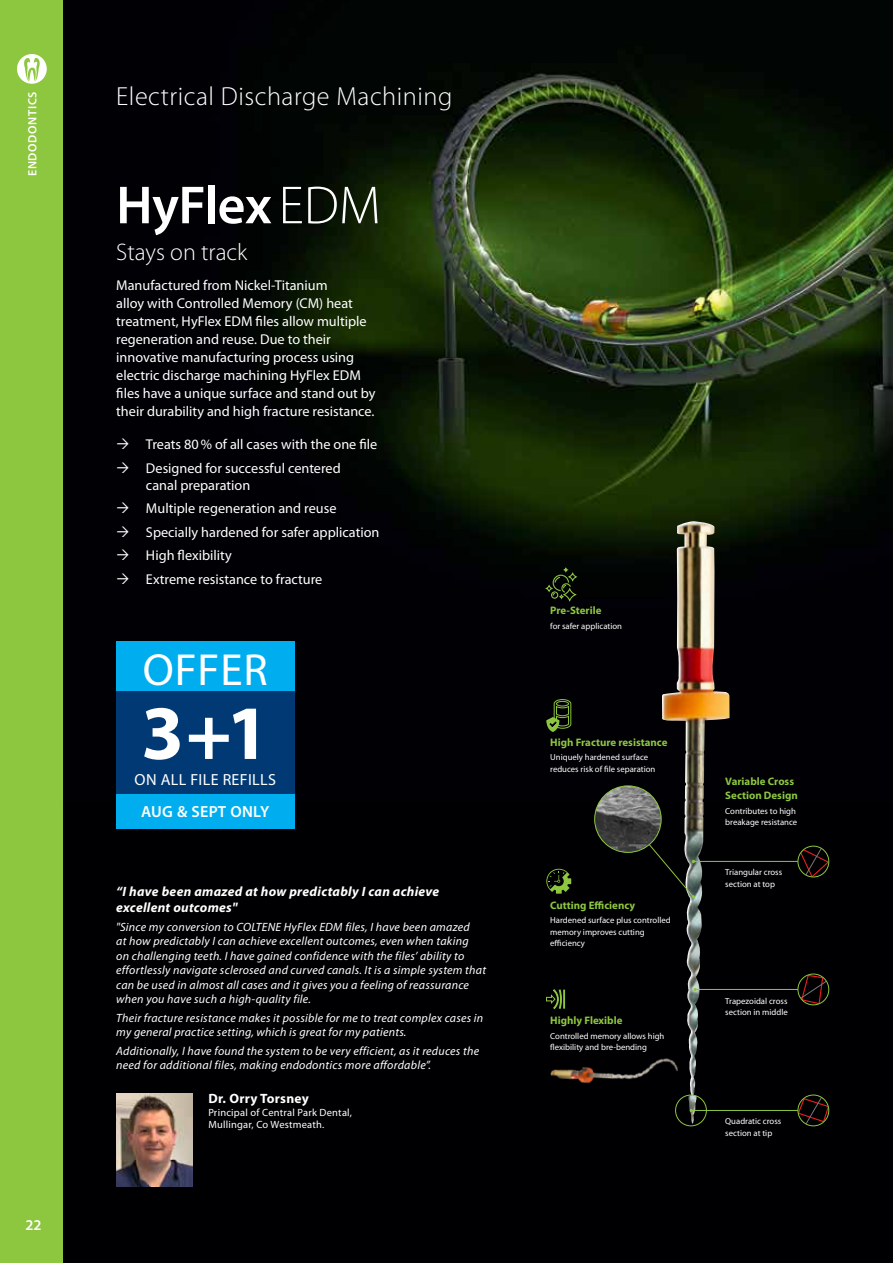
<style>
.page{position:relative;width:893px;height:1263px;background:#fff}
.page>*{position:absolute;margin:0;border:0;box-sizing:border-box;transform-origin:0 0}
.t1{font:700 77.4px "Myriad Pro";color:#fff}
.t2{font:600 54px "Myriad Pro";letter-spacing:-.01em;color:#fff}
.t3{font:45.15px "Myriad Pro";letter-spacing:.02em;color:#fff}
.t4{font:300 26.25px "Myriad Pro";letter-spacing:.02em;color:#fff}
.t5{font:300 24px "Myriad Pro";color:#fff}
.t6{font:16.05px "Myriad Pro";letter-spacing:.02em;color:#fff}
.t7{font:600 16.05px "Myriad Pro";letter-spacing:.02em;color:#fff}
.t8{font:600 15px "Myriad Pro";color:#fff}
.t9{font:14.25px/18px "Myriad Pro";color:#fff}
.t10{font:italic 700 13.5px/16.2px "Myriad Pro";letter-spacing:.02em;color:#fff}
.t11{font:700 13.5px "Myriad Pro";letter-spacing:.02em;color:#fff}
.t12{font:italic 12px/14.4px "Myriad Pro";letter-spacing:.02em;color:#fff}
.t13{font:600 12px "Myriad Pro";letter-spacing:.05em;color:#fff}
.t14{font:700 10.95px/13.6px "Myriad Pro";color:#8dc63f}
.t15{font:10.5px/12.6px "Myriad Pro";letter-spacing:.02em;color:#fff}
.t16{font:8.7px/11.4px "Myriad Pro";color:#fff}
.s1{font-weight:300}
</style>
<div class="page">
<div style="left:0;top:0;width:64px;height:1263px;background:#8dc63f"></div>
<div style="left:17px;top:54px;width:30px;height:30px;background:#fff;border-radius:50%"></div>
<svg style="left:24px;top:58px;width:16px;height:24px"></svg>
<div style="left:64px;top:0;width:829px;height:1263px;background:#000003"></div>
<img style="left:268px;top:53px;width:625px;height:748px">
<img style="left:662px;top:521px;width:69px;height:581px">
<svg style="left:799px;top:1096px;width:30px;height:30px"></svg>
<div style="left:797px;top:1094px;width:32px;height:32px;border:1px solid #8dc63f;border-radius:50%"></div>
<svg style="left:799px;top:974px;width:30px;height:31px"></svg>
<div style="left:797px;top:974px;width:32px;height:31px;border:1px solid #8dc63f;border-radius:50%"></div>
<svg style="left:799px;top:846px;width:30px;height:31px"></svg>
<div style="left:797px;top:846px;width:32px;height:31px;border:1px solid #8dc63f;border-radius:50%"></div>
<img style="left:688px;top:1096px;width:9px;height:28px">
<hr style="left:695px;top:989px;width:103px;height:1px;background:#8dc63f">
<hr style="left:691px;top:1110px;width:107px;height:1px;background:#8dc63f">
<div style="left:675px;top:1094px;width:32px;height:32px;border:1px solid #8dc63f;border-radius:50%"></div>
<hr style="left:693px;top:861px;width:105px;height:1px;background:#8dc63f">
<img style="left:550px;top:1021px;width:133px;height:97px">
<svg style="left:634px;top:818px;width:61px;height:80px"></svg>
<img style="left:595px;top:786px;width:66px;height:66px;border-radius:33px">
<div style="left:594px;top:785px;width:68px;height:68px;border:1px solid #8dc63f;border-radius:50%"></div>
<svg style="left:546px;top:989px;width:19px;height:20px"></svg>
<svg style="left:546px;top:699px;width:26px;height:33px"></svg>
<svg style="left:546px;top:868px;width:25px;height:26px"></svg>
<svg style="left:543px;top:567px;width:36px;height:37px"></svg>
<img style="left:116px;top:1093px;width:76px;height:93px">
<div style="left:116px;top:641px;width:178px;height:57px;background:#00aeef"></div>
<div style="left:116px;top:691px;width:178px;height:104px;background:#003974"></div>
<div style="left:116px;top:795px;width:178px;height:34px;background:#00aeef"></div>
<p class="t13" style="left:25px;top:176px;width:86px;rotate:-90deg">ENDODONTICS</p>
<p class="t8" style="left:26px;top:1215px;width:18px">22</p>
<h3 class="t4" style="left:116px;top:80px;width:338px">Electrical Discharge Machining</h3>
<h2 class="t2" style="left:116px;top:171px;width:266px">HyFlex <span class="s1">EDM</span></h2>
<h3 class="t5" style="left:116px;top:237px;width:133px">Stays on track</h3>
<p class="t9" style="left:116px;top:276px;width:261px">Manufactured from Nickel-Titanium<br>alloy with Controlled Memory (CM) heat treatment, HyFlex EDM files allow multiple regeneration and reuse. Due to their innovative manufacturing process using electric discharge machining HyFlex EDM files have a unique surface and stand out by their durability and high fracture resistance.</p>
<p class="t9" style="left:146px;top:432px;width:233px;line-height:23.5px">Treats 80% of all cases with the one file<br>Designed for successful centered</p>
<p class="t9" style="left:146px;top:473px;width:235px;line-height:23.5px">canal preparation<br>Multiple regeneration and reuse<br>Specially hardened for safer application<br>High flexibility<br>Extreme resistance to fracture</p>
<h3 class="t3" style="left:143px;top:642px;width:127px">OFFER</h3>
<h1 class="t1" style="left:141px;top:682px;width:130px">3+1</h1>
<h3 class="t6" style="left:135px;top:770px;width:143px">ON ALL FILE REFILLS</h3>
<h3 class="t7" style="left:141px;top:802px;width:130px">AUG &amp; SEPT ONLY</h3>
<p class="t10" style="left:116px;top:883px;width:325px">“I have been amazed at how predictably I can achieve excellent outcomes"</p>
<p class="t12" style="left:116px;top:919px;width:371px">"Since my conversion to COLTENE HyFlex EDM files, I have been amazed<br>at how predictably I can achieve excellent outcomes, even when taking<br>on challenging teeth. I have gained confidence with the files’ ability to effortlessly navigate sclerosed and curved canals. It is a simple system that can be used in almost all cases and it gives you a feeling of reassurance when you have such a high-quality file.</p>
<p class="t12" style="left:116px;top:1010px;width:369px">Their fracture resistance makes it possible for me to treat complex cases in my general practice setting, which is great for my patients.</p>
<p class="t12" style="left:116px;top:1043px;width:364px">Additionally, I have found the system to be very efficient, as it reduces the need for additional files, making endodontics more affordable”.</p>
<p class="t11" style="left:208px;top:1090px;width:102px">Dr. Orry Torsney</p>
<p class="t15" style="left:208px;top:1106px;width:145px">Principal of Central Park Dental,<br>Mullingar, Co Westmeath.</p>
<p class="t14" style="left:550px;top:603px;width:53px">Pre-Sterile</p>
<p class="t16" style="left:550px;top:620px;width:73px">for safer application</p>
<p class="t14" style="left:550px;top:735px;width:119px">High Fracture resistance</p>
<p class="t16" style="left:550px;top:752px;width:107px">Uniquely hardened surface reduces risk of file separation</p>
<p class="t14" style="left:550px;top:898px;width:86px">Cutting Efficiency</p>
<p class="t16" style="left:550px;top:915px;width:122px">Hardened surface plus controlled memory improves cutting efficiency</p>
<p class="t14" style="left:550px;top:1013px;width:74px">Highly Flexible</p>
<p class="t16" style="left:550px;top:1030px;width:116px">Controlled memory allows high flexibility and bre-bending</p>
<p class="t14" style="left:725px;top:775px;width:74px">Variable Cross<br>Section Design</p>
<p class="t16" style="left:725px;top:805px;width:74px">Contributes to high breakage resistance</p>
<p class="t16" style="left:725px;top:866px;width:58px">Triangular cross section at top</p>
<p class="t16" style="left:725px;top:995px;width:64px">Trapezoidal cross section in middle</p>
<p class="t16" style="left:725px;top:1115px;width:57px">Quadratic cross section at tip</p>
</div>
